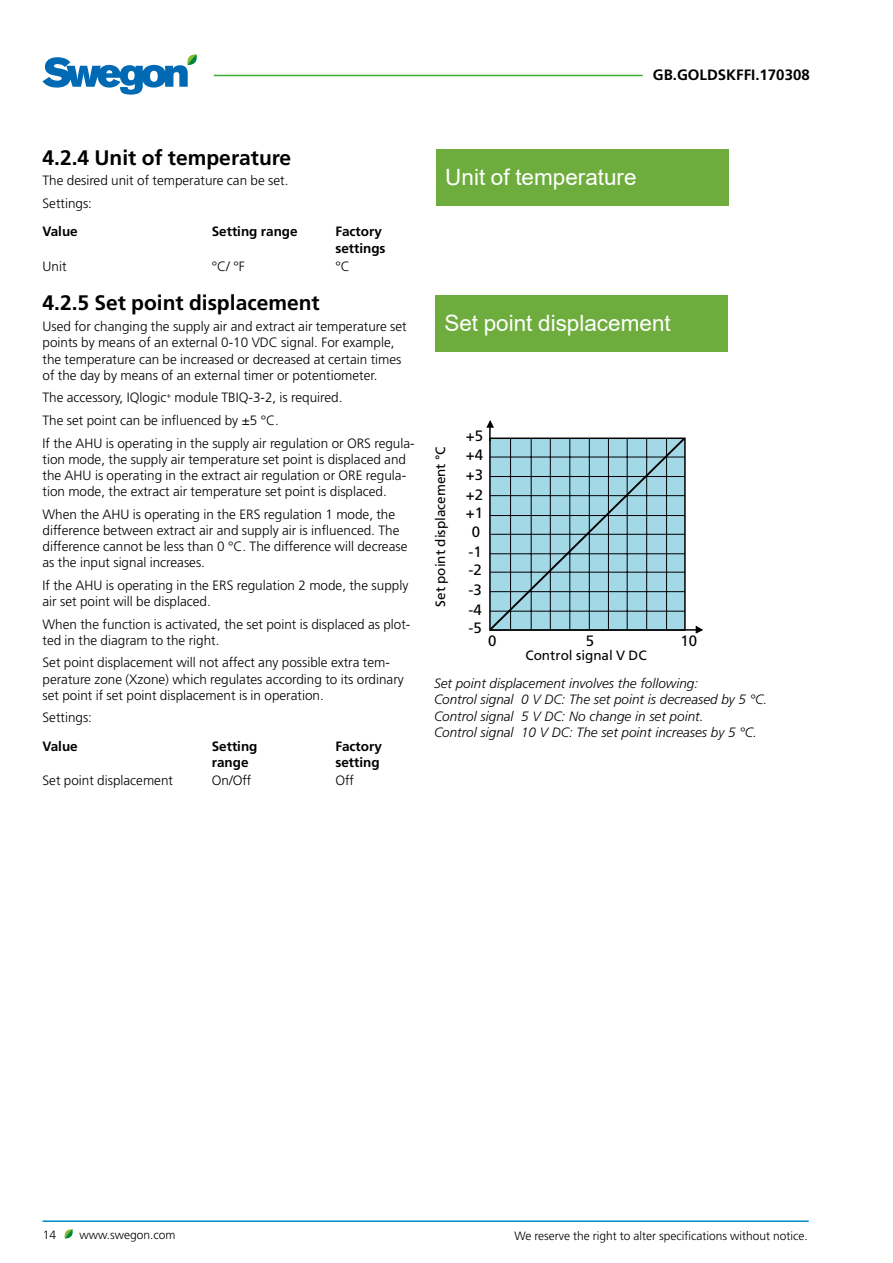
<style>
.page{position:relative;width:893px;height:1263px;background:#fff}
.page>*{position:absolute;margin:0;border:0;box-sizing:border-box;transform-origin:0 0}
.t1{font:22.5px "Arial";color:#fff}
.t2{font:700 21px "Frutiger";color:#000}
.t3{font:15px/19px "Frutiger";color:#000}
.t4{font:700 15px "Frutiger";color:#000}
.t5{font:300 13.5px/16.2px "Frutiger";color:#000}
.t6{font:italic 300 13.5px/16.2px "Frutiger";color:#000}
.t7{font:700 13.5px/16.2px "Frutiger";color:#000}
.t8{font:13.5px "Frutiger";color:#000}
.t9{font:300 12px "Frutiger";color:#000}
</style>
<div class="page">
<hr style="left:43px;top:1220px;width:766px;height:2px;background:#008bc5">
<svg style="left:64px;top:1229px;width:9px;height:10px"></svg>
<hr style="left:214px;top:75px;width:429px;height:1px;background:#3aaa35">
<svg style="left:43px;top:54px;width:154px;height:41px"></svg>
<svg style="left:486px;top:420px;width:217px;height:214px"></svg>
<div style="left:435px;top:295px;width:292px;height:56px;background:#6ead3d"></div>
<div style="left:436px;top:149px;width:292px;height:57px;background:#6ead3d"></div>
<p class="t4" style="left:653px;top:66px;width:158px">GB.GOLDSKFFI.170308</p>
<h2 class="t2" style="left:43px;top:145px;width:250px">4.2.4 Unit of temperature</h2>
<p class="t5" style="left:43px;top:170px;width:247px;line-height:22.5px">The desired unit of temperature can be set.<br>Settings:</p>
<p class="t7" style="left:43px;top:224px;width:37px">Value</p>
<p class="t7" style="left:212px;top:224px;width:87px">Setting range</p>
<p class="t7" style="left:335px;top:224px;width:52px">Factory settings</p>
<p class="t5" style="left:43px;top:258px;width:26px">Unit</p>
<p class="t5" style="left:212px;top:258px;width:34px">°C/ °F</p>
<p class="t5" style="left:335px;top:258px;width:16px">°C</p>
<h2 class="t2" style="left:43px;top:291px;width:279px">4.2.5 Set point displacement</h2>
<p class="t5" style="left:43px;top:319px;width:366px">Used for changing the supply air and extract air temperature set points by means of an external 0-10 VDC signal. For example, the temperature can be increased or decreased at certain times of the day by means of an external timer or potentiometer.</p>
<p class="t5" style="left:43px;top:387px;width:374px;line-height:22.5px">The accessory, IQlogic<sup>+</sup> module TBIQ-3-2, is required.<br>The set point can be influenced by ±5 °C.<br>If the AHU is operating in the supply air regulation or ORS regula-</p>
<p class="t5" style="left:43px;top:451px;width:365px;text-align:justify">tion mode, the supply air temperature set point is displaced and the AHU is operating in the extract air regulation or ORE regula&shy;tion mode, the extract air temperature set point is displaced.</p>
<p class="t5" style="left:43px;top:506px;width:366px">When the AHU is operating in the ERS regulation 1 mode, the difference between extract air and supply air is influenced. The difference cannot be less than 0 °C. The difference will decrease as the input signal increases.</p>
<p class="t5" style="left:43px;top:577px;width:367px">If the AHU is operating in the ERS regulation 2 mode, the supply air set point will be displaced.</p>
<p class="t5" style="left:43px;top:616px;width:369px">When the function is activated, the set point is displaced as plot&shy;ted in the diagram to the right.</p>
<p class="t5" style="left:43px;top:655px;width:363px">Set point displacement will not affect any possible extra tem&shy;perature zone (Xzone) which regulates according to its ordinary set point if set point displacement is in operation.</p>
<p class="t5" style="left:43px;top:710px;width:51px">Settings:</p>
<p class="t7" style="left:43px;top:738px;width:37px">Value</p>
<p class="t7" style="left:212px;top:738px;width:47px">Setting range</p>
<p class="t7" style="left:335px;top:738px;width:48px">Factory setting</p>
<p class="t5" style="left:43px;top:773px;width:132px">Set point displacement</p>
<p class="t5" style="left:212px;top:773px;width:41px">On/Off</p>
<p class="t5" style="left:335px;top:773px;width:20px">Off</p>
<h1 class="t1" style="left:445px;top:162px;width:193px">Unit of temperature</h1>
<h1 class="t1" style="left:444px;top:308px;width:228px">Set point displacement</h1>
<p class="t8" style="left:432px;top:607px;width:162px;rotate:-90deg">Set point displacement °C</p>
<p class="t3" style="left:466px;top:427px;width:19px;text-align:center">+5 +4 +3 +2 +1<br>0</p>
<p class="t3" style="left:468px;top:543px;width:15px;line-height:17.7px">-1 -2</p>
<p class="t3" style="left:468px;top:580px;width:15px;line-height:19.8px">-3 -4</p>
<p class="t3" style="left:468px;top:618px;width:15px">-5</p>
<p class="t3" style="left:488px;top:631px;width:10px">0</p>
<p class="t3" style="left:586px;top:631px;width:10px">5</p>
<p class="t3" style="left:680px;top:631px;width:18px">10</p>
<p class="t8" style="left:525px;top:647px;width:123px">Control signal V DC</p>
<p class="t6" style="left:434px;top:676px;width:335px">Set point displacement involves the following:<br>Control signal 0 V DC: The set point is decreased by 5 °C.<br>Control signal 5 V DC: No change in set point.<br>Control signal 10 V DC: The set point increases by 5 °C.</p>
<p class="t9" style="left:43px;top:1228px;width:15px">14</p>
<p class="t9" style="left:79px;top:1228px;width:98px">www.swegon.com</p>
<p class="t9" style="left:514px;top:1229px;width:295px">We reserve the right to alter specifications without notice.</p>
</div>
